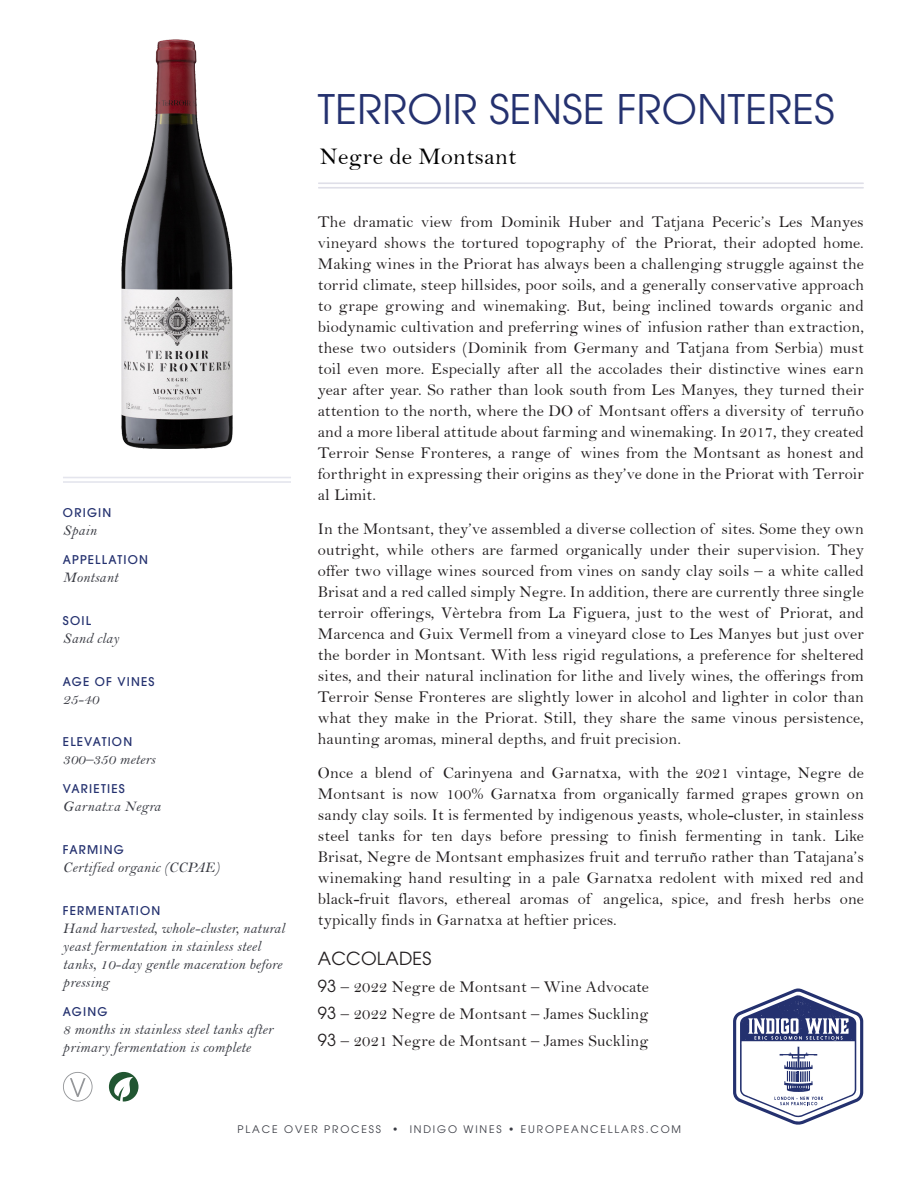
<style>
.page{position:relative;width:918px;height:1188px;background:#fff}
.page>*{position:absolute;margin:0;border:0;box-sizing:border-box;transform-origin:0 0}
.t1{font:40.5px "ITC Avant Garde Pro";letter-spacing:.01em;color:#24316f}
.t2{font:24px "Bell";letter-spacing:.01em;color:#000}
.Accolades{font:18px "ITC Avant Garde Pro";letter-spacing:.01em;color:#231f20}
.Bio_text{font:16.5px/21px "Bell";letter-spacing:.01em;color:#231f20;text-align:justify}
.Rating{font:16.5px "Bell";letter-spacing:.01em;color:#231f20}
.Spec_Answer{font:15px/18px "Bell MT Italic";letter-spacing:.01em;color:#3a3c44}
.Spec_Category{font:500 12px "ITC Avant Garde Pro";letter-spacing:.1em;color:#24316f}
.t3{font:10.35px "ITC Avant Garde Pro";letter-spacing:.175em;color:#3a3c44}
.s1{font-family:"ITC Avant Garde Pro"}
</style>
<div class="page">
<hr style="left:319px;top:182px;width:544px;height:2px;background:#807ea4">
<hr style="left:319px;top:187px;width:544px;height:2px;background:#807ea4">
<hr style="left:63px;top:481px;width:228px;height:2px;background:#24316f">
<hr style="left:63px;top:477px;width:228px;height:1px;background:#24316f">
<svg style="left:733px;top:988px;width:131px;height:137px"></svg>
<svg style="left:109px;top:1072px;width:30px;height:30px"></svg>
<svg style="left:63px;top:1072px;width:30px;height:30px"></svg>
<img style="left:121px;top:39px;width:112px;height:410px">
<h1 class="t1" style="left:318px;top:84px;width:518px">TERROIR SENSE FRONTERES</h1>
<p class="Spec_Category" style="left:63px;top:505px;width:50px">ORIGIN</p>
<p class="Spec_Answer" style="left:63px;top:521px;width:35px">Spain</p>
<p class="Spec_Category" style="left:63px;top:552px;width:86px">APPELLATION</p>
<p class="Spec_Answer" style="left:63px;top:568px;width:56px">Montsant</p>
<p class="Spec_Category" style="left:63px;top:613px;width:30px">SOIL</p>
<p class="Spec_Answer" style="left:63px;top:629px;width:57px">Sand clay</p>
<p class="Spec_Category" style="left:63px;top:673px;width:93px">AGE OF VINES</p>
<p class="Spec_Answer" style="left:63px;top:690px;width:37px">25-40</p>
<p class="Spec_Category" style="left:63px;top:734px;width:71px">ELEVATION</p>
<p class="Spec_Answer" style="left:63px;top:750px;width:94px">300–350 meters</p>
<p class="Spec_Category" style="left:63px;top:781px;width:63px">VARIETIES</p>
<p class="Spec_Answer" style="left:63px;top:797px;width:99px">Garnatxa Negra</p>
<p class="Spec_Category" style="left:63px;top:842px;width:62px">FARMING</p>
<p class="Spec_Answer" style="left:63px;top:858px;width:158px">Certified organic (CCPAE)</p>
<p class="Spec_Category" style="left:63px;top:903px;width:99px">FERMENTATION</p>
<p class="Spec_Answer" style="left:63px;top:919px;width:223px">Hand harvested, whole-cluster, natural yeast fermentation in stainless steel tanks, 10-day gentle maceration before pressing</p>
<p class="Spec_Category" style="left:63px;top:1004px;width:46px">AGING</p>
<p class="Spec_Answer" style="left:63px;top:1020px;width:212px">8 months in stainless steel tanks after primary fermentation is complete</p>
<p class="t2" style="left:320px;top:142px;width:198px">Negre de Montsant</p>
<p class="Bio_text" style="left:318px;top:211px;width:548px">The dramatic view from Dominik Huber and Tatjana Peceric’s Les Manyes vineyard shows the tortured topography of the Priorat, their adopted home.<br>Making wines in the Priorat has always been a challenging struggle against the torrid climate, steep hillsides, poor soils, and a generally conservative approach to grape growing and winemaking. But, being inclined towards organic and biodynamic cultivation and preferring wines of infusion rather than extraction, these two outsiders (Dominik from Germany and Tatjana from Serbia) must toil even more. Especially after all the accolades their distinctive wines earn year after year. So rather than look south from Les Manyes, they turned their attention to the north, where the DO of Montsant offers a diversity of terruño and a more liberal attitude about farming and winemaking. In 2017, they created Terroir Sense Fronteres, a range of wines from the Montsant as honest and forthright in expressing their origins as they’ve done in the Priorat with Terroir al Limit.</p>
<p class="Bio_text" style="left:318px;top:518px;width:548px">In the Montsant, they’ve assembled a diverse collection of sites. Some they own outright, while others are farmed organically under their supervision. They offer two village wines sourced from vines on sandy clay soils – a white called Brisat and a red called simply Negre. In addition, there are currently three single terroir offerings, Vèrtebra from La Figuera, just to the west of Priorat, and Marcenca and Guix Vermell from a vineyard close to Les Manyes but just over the border in Montsant. With less rigid regulations, a preference for sheltered sites, and their natural inclination for lithe and lively wines, the offerings from Terroir Sense Fronteres are slightly lower in alcohol and lighter in color than what they make in the Priorat. Still, they share the same vinous persistence, haunting aromas, mineral depths, and fruit precision.</p>
<p class="Bio_text" style="left:318px;top:762px;width:548px">Once a blend of Carinyena and Garnatxa, with the 2021 vintage, Negre de Montsant is now 100% Garnatxa from organically farmed grapes grown on sandy clay soils. It is fermented by indigenous yeasts, whole-cluster, in stainless steel tanks for ten days before pressing to finish fermenting in tank. Like Brisat, Negre de Montsant emphasizes fruit and terruño rather than Tatajana’s winemaking hand resulting in a pale Garnatxa redolent with mixed red and black-fruit flavors, ethereal aromas of angelica, spice, and fresh herbs one typically finds in Garnatxa at heftier prices.</p>
<p class="Accolades" style="left:318px;top:948px;width:115px">ACCOLADES</p>
<p class="Rating" style="left:318px;top:977px;width:332px"><span class="s1">93</span> – 2022 Negre de Montsant – Wine Advocate</p>
<p class="Rating" style="left:318px;top:1004px;width:332px"><span class="s1">93</span> – 2022 Negre de Montsant – James Suckling</p>
<p class="Rating" style="left:318px;top:1031px;width:332px"><span class="s1">93</span> – 2021 Negre de Montsant – James Suckling</p>
<p class="t3" style="left:238px;top:1122px;width:445px">PLACE OVER PROCESS • INDIGO WINES • EUROPEANCELLARS.COM</p>
</div>
